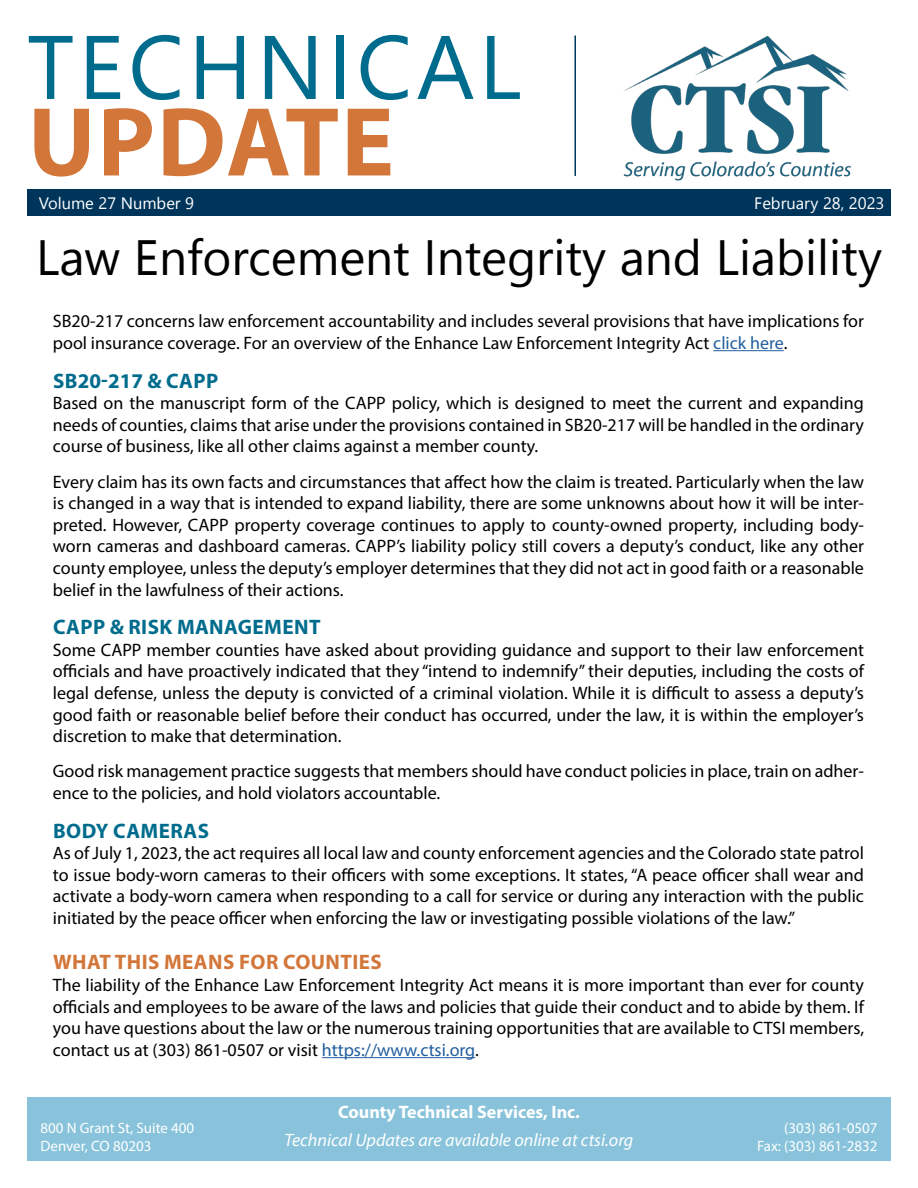
<style>
.page{position:relative;width:918px;height:1188px;background:#fff}
.page>*{position:absolute;margin:0;border:0;box-sizing:border-box;transform-origin:0 0}
.t1{font:700 99px "Myriad Pro";letter-spacing:.02em;color:#d27639}
.t2{font:49.5px "Segoe UI Emoji";color:#000}
.t3{font:700 21px "Myriad Pro";letter-spacing:.02em;color:#006c8d}
.t4{font:700 21px "Myriad Pro";letter-spacing:.02em;color:#d27639}
.t5{font:18px/21.6px "Myriad Pro";color:#000;text-align:justify}
.t6{font:italic 18px "Myriad Pro";color:#fff}
.t7{font:700 18px "Myriad Pro";color:#fff}
.t8{font:16.5px "Segoe UI Emoji";color:#fff}
.t9{font:15px/18px "Myriad Pro";color:#fff}
.s1{color:#215e9e}
</style>
<div class="page">
<div style="left:27px;top:189px;width:864px;height:27px;background:#00355b"></div>
<hr style="left:575px;top:36px;width:1px;height:140px;background:#00355b">
<hr style="left:713px;top:350px;width:71px;height:1px;background:#215e9e">
<hr style="left:322px;top:1057px;width:153px;height:1px;background:#215e9e">
<div style="left:27px;top:1097px;width:864px;height:64px;background:#88c3db"></div>
<img style="left:623px;top:36px;width:228px;height:145px">
<h1 class="t1" style="left:28px;top:78px;width:368px">UPDATE</h1>
<p class="t8" style="left:48px;top:190px;width:25px">□●◆</p>
<h2 class="t2" style="left:365px;top:219px;width:118px">■▼ ■▼</h2>
<p class="t5" style="left:53px;top:310px;width:813px">SB20-217 concerns law enforcement accountability and includes several provisions that have implications for pool insurance coverage. For an overview of the Enhance Law Enforcement Integrity Act <span class="s1">click here</span>.</p>
<p class="t3" style="left:53px;top:367px;width:167px">SB20-217 &amp; CAPP</p>
<p class="t5" style="left:53px;top:392px;width:813px">Based on the manuscript form of the CAPP policy, which is designed to meet the current and expanding needs of counties, claims that arise under the provisions contained in SB20-217 will be handled in the ordinary course of business, like all other claims against a member county.</p>
<p class="t5" style="left:53px;top:470px;width:813px">Every claim has its own facts and circumstances that affect how the claim is treated. Particularly when the law is changed in a way that is intended to expand liability, there are some unknowns about how it will be inter&shy;preted. However, CAPP property coverage continues to apply to county-owned property, including body&shy;worn cameras and dashboard cameras. CAPP’s liability policy still covers a deputy’s conduct, like any other county employee, unless the deputy’s employer determines that they did not act in good faith or a reasonable belief in the lawfulness of their actions.</p>
<p class="t3" style="left:53px;top:613px;width:269px">CAPP &amp; RISK MANAGEMENT</p>
<p class="t5" style="left:53px;top:639px;width:813px">Some CAPP member counties have asked about providing guidance and support to their law enforcement officials and have proactively indicated that they “intend to indemnify” their deputies, including the costs of legal defense, unless the deputy is convicted of a criminal violation. While it is difficult to assess a deputy’s good faith or reasonable belief before their conduct has occurred, under the law, it is within the employer’s discretion to make that determination.</p>
<p class="t5" style="left:53px;top:760px;width:813px">Good risk management practice suggests that members should have conduct policies in place, train on adher&shy;ence to the policies, and hold violators accountable.</p>
<p class="t3" style="left:53px;top:817px;width:157px">BODY CAMERAS</p>
<p class="t5" style="left:53px;top:842px;width:813px">As of July 1, 2023, the act requires all local law and county enforcement agencies and the Colorado state patrol to issue body-worn cameras to their officers with some exceptions. It states, “A peace officer shall wear and activate a body-worn camera when responding to a call for service or during any interaction with the public initiated by the peace officer when enforcing the law or investigating possible violations of the law.”</p>
<p class="t4" style="left:53px;top:949px;width:330px">WHAT THIS MEANS FOR COUNTIES</p>
<p class="t5" style="left:53px;top:974px;width:813px">The liability of the Enhance Law Enforcement Integrity Act means it is more important than ever for county officials and employees to be aware of the laws and policies that guide their conduct and to abide by them. If you have questions about the law or the numerous training opportunities that are available to CTSI members, contact us at (303) 861-0507 or visit <span class="s1">https://www.ctsi.org</span>.</p>
<p class="t7" style="left:338px;top:1101px;width:243px">County Technical Services, Inc.</p>
<p class="t6" style="left:285px;top:1129px;width:350px">Technical Updates are available online at ctsi.org</p>
<p class="t9" style="left:40px;top:1119px;width:155px">800 N Grant St, Suite 400<br>Denver, CO 80203</p>
<p class="t9" style="left:757px;top:1119px;width:122px;text-align:right">(303) 861-0507<br>Fax: (303) 861-2832</p>
</div>
